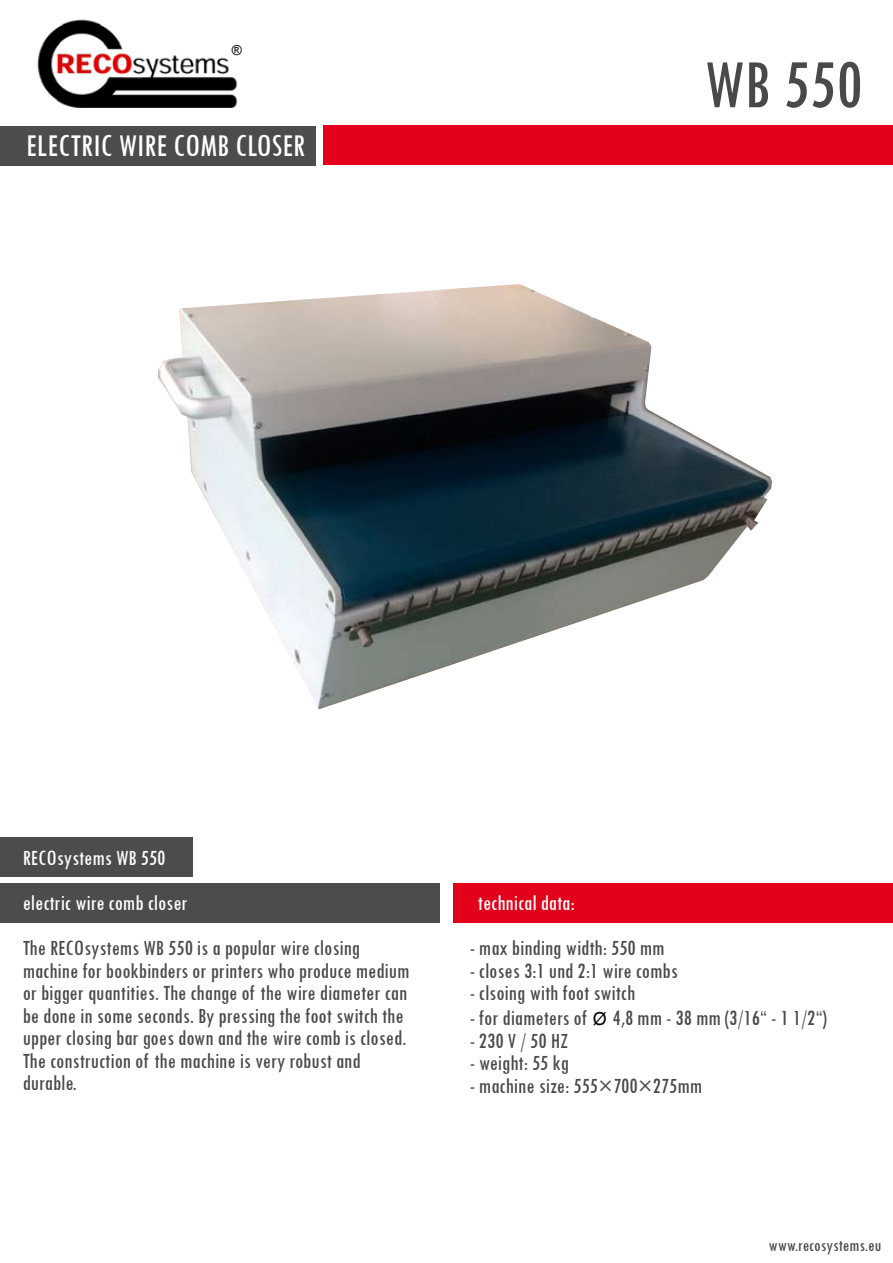
<style>
.page{position:relative;width:893px;height:1263px;background:#fff}
.page>*{position:absolute;margin:0;border:0;box-sizing:border-box;transform-origin:0 0}
.t1{font:condensed 72px "Tw Cen";color:#49494b}
.t2{font:condensed 33px "Tw Cen";color:#fff}
.t3{font:condensed 22.5px/22.5px "Tw Cen";color:#49494b}
.t4{font:condensed 22.5px/45px "Tw Cen";color:#fff}
.t5{font:condensed 18px "Tw Cen";color:#49494b}
.t6{font:13.65px "Arial";color:#000}
.s1{font-family:"Arial";font-stretch:normal;font-size:18px;color:#000}
</style>
<div class="page">
<img style="left:325px;top:360px;width:317px;height:182px">
<svg style="left:325px;top:542px;width:317px;height:166px"></svg>
<svg style="left:192px;top:474px;width:133px;height:236px"></svg>
<svg style="left:607px;top:323px;width:35px;height:37px"></svg>
<svg style="left:642px;top:339px;width:130px;height:262px"></svg>
<svg style="left:158px;top:284px;width:449px;height:190px;background:#969390"></svg>
<div style="left:454px;top:883px;width:439px;height:40px;background:#e2001a"></div>
<div style="left:0;top:883px;width:439px;height:40px;background:#4c4c4e"></div>
<div style="left:0;top:837px;width:192px;height:39px;background:#4c4c4e"></div>
<img style="left:37px;top:19px;width:201px;height:88px">
<div style="left:323px;top:125px;width:570px;height:40px;background:#e2001a"></div>
<div style="left:0;top:126px;width:316px;height:39px;background:#4c4c4e"></div>
<p class="t6" style="left:232px;top:42px;width:12px">®</p>
<h2 class="t2" style="left:26px;top:125px;width:280px">ELECTRIC WIRE COMB CLOSER</h2>
<h1 class="t1" style="left:704px;top:41px;width:159px">WB 550</h1>
<p class="t4" style="left:23px;top:835px;width:166px">RECOsystems WB 550 electric wire comb closer</p>
<p class="t3" style="left:23px;top:936px;width:388px">The RECOsystems WB 550 is a popular wire closing machine for bookbinders or printers who produce medium or bigger quantities. The change of the wire diameter can be done in some seconds. By pressing the foot switch the upper closing bar goes down and the wire comb is closed.<br>The construction of the machine is very robust and durable.</p>
<p class="t4" style="left:478px;top:880px;width:98px">technical data:</p>
<p class="t3" style="left:470px;top:936px;width:196px">- max binding width: 550 mm</p>
<p class="t3" style="left:470px;top:959px;width:210px">- closes 3:1 und 2:1 wire combs</p>
<p class="t3" style="left:470px;top:981px;width:167px">- clsoing with foot switch</p>
<p class="t3" style="left:470px;top:1006px;width:359px">- for diameters of <span class="s1">Ø</span> 4,8 mm - 38 mm (3/16“ - 1 1/2“)</p>
<p class="t3" style="left:470px;top:1029px;width:100px">- 230 V / 50 HZ</p>
<p class="t3" style="left:470px;top:1051px;width:101px">- weight: 55 kg</p>
<p class="t3" style="left:470px;top:1074px;width:234px">- machine size: 555×700×275mm</p>
<p class="t5" style="left:769px;top:1235px;width:114px">www.recosystems.eu</p>
</div>
